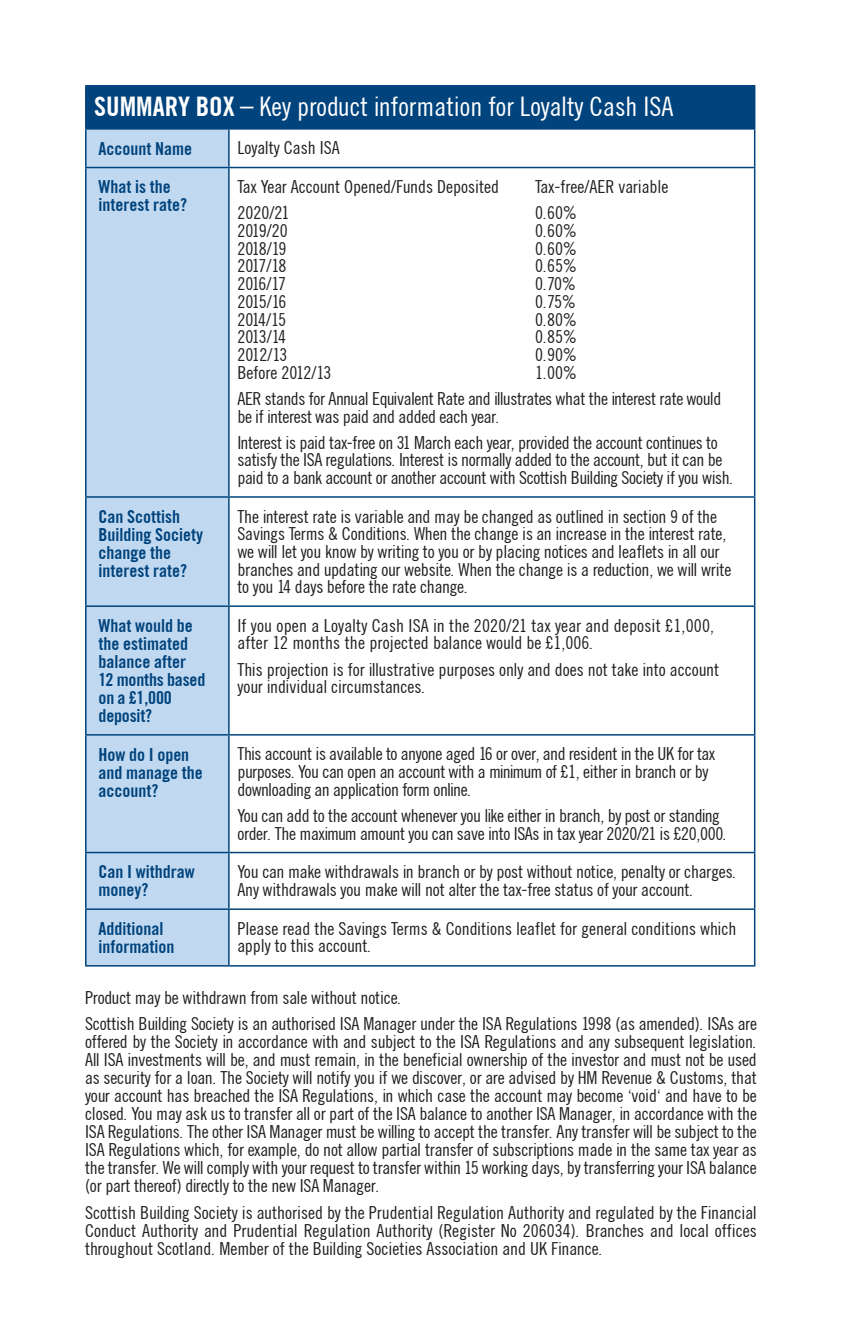
<style>
.page{position:relative;width:842px;height:1344px;background:#fff}
.page>*{position:absolute;margin:0;border:0;box-sizing:border-box;transform-origin:0 0}
.t1{font:27px "Traditionell Sans";color:#fff}
.t2{font:18px/17.7px "Traditionell Sans";letter-spacing:-.01em;color:#231f20}
.t3{font:700 18px/18px "Traditionell Sans";color:#01437c}
.t4{font:18px/17.7px "Traditionell Sans";letter-spacing:.01em;color:#231f20}
.s1{font-weight:700}
</style>
<div class="page">
<div style="left:86px;top:86px;width:669px;height:43px;background:#01437c"></div>
<div style="left:87px;top:130px;width:141px;height:835px;background:#c0d9f1"></div>
<hr style="left:85px;top:85px;width:144px;height:2px;background:#01437c">
<hr style="left:85px;top:87px;width:2px;height:41px;background:#01437c">
<hr style="left:229px;top:85px;width:526px;height:2px;background:#01437c">
<hr style="left:85px;top:128px;width:144px;height:2px;background:#01437c">
<hr style="left:229px;top:128px;width:526px;height:2px;background:#01437c">
<hr style="left:85px;top:130px;width:2px;height:37px;background:#01437c">
<hr style="left:228px;top:130px;width:2px;height:37px;background:#01437c">
<hr style="left:754px;top:130px;width:1px;height:37px;background:#01437c">
<hr style="left:85px;top:167px;width:144px;height:1px;background:#01437c">
<hr style="left:85px;top:168px;width:2px;height:328px;background:#01437c">
<hr style="left:229px;top:167px;width:526px;height:1px;background:#01437c">
<hr style="left:228px;top:168px;width:2px;height:328px;background:#01437c">
<hr style="left:754px;top:168px;width:1px;height:328px;background:#01437c">
<hr style="left:85px;top:496px;width:144px;height:2px;background:#01437c">
<hr style="left:85px;top:498px;width:2px;height:107px;background:#01437c">
<hr style="left:229px;top:496px;width:526px;height:2px;background:#01437c">
<hr style="left:228px;top:498px;width:2px;height:107px;background:#01437c">
<hr style="left:754px;top:498px;width:1px;height:107px;background:#01437c">
<hr style="left:85px;top:605px;width:144px;height:2px;background:#01437c">
<hr style="left:85px;top:607px;width:2px;height:127px;background:#01437c">
<hr style="left:229px;top:605px;width:526px;height:2px;background:#01437c">
<hr style="left:228px;top:607px;width:2px;height:127px;background:#01437c">
<hr style="left:754px;top:607px;width:1px;height:127px;background:#01437c">
<hr style="left:85px;top:734px;width:144px;height:1px;background:#01437c">
<hr style="left:85px;top:735px;width:2px;height:117px;background:#01437c">
<hr style="left:229px;top:734px;width:526px;height:1px;background:#01437c">
<hr style="left:228px;top:735px;width:2px;height:117px;background:#01437c">
<hr style="left:754px;top:735px;width:1px;height:117px;background:#01437c">
<hr style="left:85px;top:852px;width:144px;height:1px;background:#01437c">
<hr style="left:85px;top:853px;width:2px;height:55px;background:#01437c">
<hr style="left:229px;top:852px;width:526px;height:1px;background:#01437c">
<hr style="left:228px;top:853px;width:2px;height:55px;background:#01437c">
<hr style="left:754px;top:853px;width:1px;height:55px;background:#01437c">
<hr style="left:85px;top:908px;width:144px;height:2px;background:#01437c">
<hr style="left:85px;top:910px;width:2px;height:55px;background:#01437c">
<hr style="left:229px;top:908px;width:526px;height:2px;background:#01437c">
<hr style="left:228px;top:910px;width:2px;height:55px;background:#01437c">
<hr style="left:754px;top:910px;width:1px;height:55px;background:#01437c">
<hr style="left:85px;top:965px;width:144px;height:1px;background:#01437c">
<hr style="left:229px;top:965px;width:526px;height:1px;background:#01437c">
<h1 class="t1" style="left:94px;top:90px;width:581px"><span class="s1">SUMMARY BOX</span> – Key product information for Loyalty Cash ISA</h1>
<p class="t3" style="left:99px;top:139px;width:95px">Account Name</p>
<p class="t2" style="left:237px;top:139px;width:104px">Loyalty Cash ISA</p>
<p class="t3" style="left:99px;top:178px;width:90px">What is the interest rate?</p>
<p class="t2" style="left:237px;top:178px;width:263px">Tax Year Account Opened/Funds Deposited</p>
<p class="t2" style="left:535px;top:178px;width:135px">Tax-free/AER variable</p>
<p class="t2" style="left:237px;top:204px;width:54px">2020/21</p>
<p class="t2" style="left:535px;top:204px;width:43px">0.60%</p>
<p class="t2" style="left:237px;top:222px;width:52px">2019/20</p>
<p class="t2" style="left:535px;top:222px;width:43px">0.60%</p>
<p class="t2" style="left:237px;top:239px;width:51px">2018/19</p>
<p class="t2" style="left:535px;top:239px;width:43px">0.60%</p>
<p class="t2" style="left:237px;top:257px;width:50px">2017/18</p>
<p class="t2" style="left:535px;top:257px;width:43px">0.65%</p>
<p class="t2" style="left:237px;top:275px;width:50px">2016/17</p>
<p class="t2" style="left:535px;top:275px;width:43px">0.70%</p>
<p class="t2" style="left:237px;top:292px;width:50px">2015/16</p>
<p class="t2" style="left:535px;top:292px;width:43px">0.75%</p>
<p class="t2" style="left:237px;top:310px;width:50px">2014/15</p>
<p class="t2" style="left:535px;top:310px;width:43px">0.80%</p>
<p class="t2" style="left:237px;top:328px;width:50px">2013/14</p>
<p class="t2" style="left:535px;top:328px;width:43px">0.85%</p>
<p class="t2" style="left:237px;top:346px;width:52px">2012/13</p>
<p class="t2" style="left:535px;top:346px;width:43px">0.90%</p>
<p class="t2" style="left:237px;top:363px;width:96px">Before 2012/13</p>
<p class="t2" style="left:237px;top:359px;width:486px;line-height:26.1px;text-indent:298px">1.00%<br>AER stands for Annual Equivalent Rate and illustrates what the interest rate would</p>
<p class="t2" style="left:237px;top:403px;width:482px;line-height:26.1px">be if interest was paid and added each year.<br>Interest is paid tax-free on 31 March each year, provided the account continues to</p>
<p class="t2" style="left:237px;top:451px;width:498px">satisfy the ISA regulations. Interest is normally added to the account, but it can be paid to a bank account or another account with Scottish Building Society if you wish.</p>
<p class="t3" style="left:99px;top:507px;width:106px">Can Scottish<br>Building Society change the interest rate?</p>
<p class="t2" style="left:237px;top:507px;width:496px">The interest rate is variable and may be changed as outlined in section 9 of the Savings Terms &amp; Conditions. When the change is an increase in the interest rate, we will let you know by writing to you or by placing notices and leaflets in all our branches and updating our website. When the change is a reduction, we will write to you 14 days before the rate change.</p>
<p class="t3" style="left:99px;top:616px;width:108px">What would be the estimated balance after<br>12 months based on a £1,000 deposit?</p>
<p class="t4" style="left:237px;top:616px;width:478px">If you open a Loyalty Cash ISA in the 2020/21 tax year and deposit £1,000, after 12 months the projected balance would be £1,006.</p>
<p class="t2" style="left:237px;top:660px;width:483px">This projection is for illustrative purposes only and does not take into account your individual circumstances.</p>
<p class="t3" style="left:99px;top:745px;width:106px">How do I open and manage the account?</p>
<p class="t2" style="left:237px;top:745px;width:479px">This account is available to anyone aged 16 or over, and resident in the UK for tax purposes. You can open an account with a minimum of £1, either in branch or by downloading an application form online.</p>
<p class="t2" style="left:237px;top:806px;width:491px">You can add to the account whenever you like either in branch, by post or standing order. The maximum amount you can save into ISAs in tax year 2020/21 is £20,000.</p>
<p class="t3" style="left:99px;top:863px;width:98px">Can I withdraw money?</p>
<p class="t2" style="left:237px;top:863px;width:501px">You can make withdrawals in branch or by post without notice, penalty or charges.<br>Any withdrawals you make will not alter the tax-free status of your account.</p>
<p class="t3" style="left:99px;top:919px;width:77px">Additional information</p>
<p class="t2" style="left:237px;top:919px;width:500px">Please read the Savings Terms &amp; Conditions leaflet for general conditions which apply to this account.</p>
<p class="t2" style="left:85px;top:984px;width:673px;line-height:26.4px">Product may be withdrawn from sale without notice.<br>Scottish Building Society is an authorised ISA Manager under the ISA Regulations 1998 (as amended). ISAs are</p>
<p class="t2" style="left:85px;top:1033px;width:673px;text-align:justify">offered by the Society in accordance with and subject to the ISA Regulations and any subsequent legislation.<br>All ISA investments will be, and must remain, in the beneficial ownership of the investor and must not be used as security for a loan. The Society will notify you if we discover, or are advised by HM Revenue &amp; Customs, that your account has breached the ISA Regulations, in which case the account may become ‘void‘ and have to be closed. You may ask us to transfer all or part of the ISA balance to another ISA Manager, in accordance with the ISA Regulations. The other ISA Manager must be willing to accept the transfer. Any transfer will be subject to the ISA Regulations which, for example, do not allow partial transfer of subscriptions made in the same tax year as the transfer. We will comply with your request to transfer within 15 working days, by transferring your ISA balance (or part thereof) directly to the new ISA Manager.</p>
<p class="t2" style="left:85px;top:1203px;width:673px;text-align:justify">Scottish Building Society is authorised by the Prudential Regulation Authority and regulated by the Financial Conduct Authority and Prudential Regulation Authority (Register No 206034). Branches and local offices throughout Scotland. Member of the Building Societies Association and UK Finance.</p>
</div>
